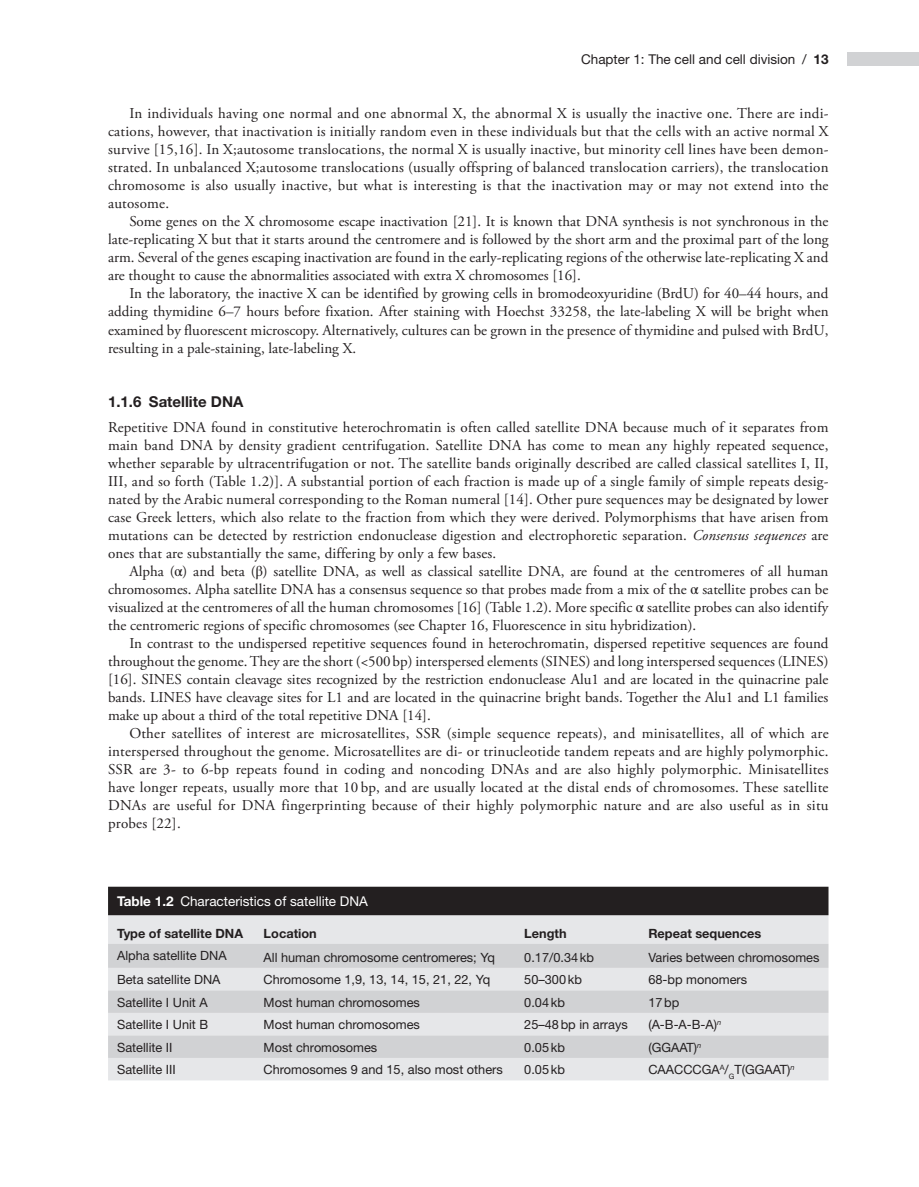
<style>
.page{position:relative;width:919px;height:1187px;background:#fff}
.page>*{position:absolute;margin:0;border:0;box-sizing:border-box;transform-origin:0 0}
.t1{font:15px/18px "Adobe Garamond Pro";color:#231f20;text-align:justify}
.t2{font:700 15px "Helvetica Neue LT Std";color:#231f20}
.t3{font:13.5px "Helvetica Neue LT Std";color:#fff}
.t4{font:13.5px "Helvetica Neue LT Std";color:#231f20}
.t5{font:12.75px "Helvetica Neue LT Std";color:#231f20}
.t6{font:700 12.75px "Helvetica Neue LT Std";color:#231f20}
.s1{font-weight:700}
.s2{font-style:italic}
.s3{font-family:"STIX General"}
</style>
<div class="page">
<div style="left:846px;top:52px;width:72px;height:14px;background:#d1d2d4"></div>
<div style="left:108px;top:915px;width:720px;height:165px;background:#e6e7e9"></div>
<svg style="left:108px;top:943px;width:720px;height:114px;background:#d9dadc"></svg>
<div style="left:108px;top:886px;width:720px;height:29px;background:#231f20"></div>
<p class="t4" style="left:581px;top:51px;width:249px">Chapter 1: The cell and cell division / <span class="s1">13</span></p>
<p class="t1" style="left:108px;top:105px;width:722px;text-indent:21px">In individuals having one normal and one abnormal X, the abnormal X is usually the inactive one. There are indi&shy;cations, however, that inactivation is initially random even in these individuals but that the cells with an active normal X survive [15,16]. In X;autosome translocations, the normal X is usually inactive, but minority cell lines have been demon&shy;strated. In unbalanced X;autosome translocations (usually offspring of balanced translocation carriers), the translocation chromosome is also usually inactive, but what is interesting is that the inactivation may or may not extend into the autosome.</p>
<p class="t1" style="left:108px;top:213px;width:722px;text-indent:21px">Some genes on the X chromosome escape inactivation [21]. It is known that DNA synthesis is not synchronous in the late‐replicating X but that it starts around the centromere and is followed by the short arm and the proximal part of the long arm. Several of the genes escaping inactivation are found in the early‐replicating regions of the otherwise late‐replicating X and are thought to cause the abnormalities associated with extra X chromosomes [16].</p>
<p class="t1" style="left:108px;top:285px;width:722px;text-indent:21px">In the laboratory, the inactive X can be identified by growing cells in bromodeoxyuridine (BrdU) for 40–44 hours, and adding thymidine 6–7 hours before fixation. After staining with Hoechst 33258, the late‐labeling X will be bright when examined by fluorescent microscopy. Alternatively, cultures can be grown in the presence of thymidine and pulsed with BrdU, resulting in a pale‐staining, late‐labeling X.</p>
<p class="t2" style="left:108px;top:392px;width:137px">1.1.6 Satellite DNA</p>
<p class="t1" style="left:108px;top:419px;width:722px">Repetitive DNA found in constitutive heterochromatin is often called satellite DNA because much of it separates from main band DNA by density gradient centrifugation. Satellite DNA has come to mean any highly repeated sequence, whether separable by ultracentrifugation or not. The satellite bands originally described are called classical satellites I, II, III, and so forth (Table 1.2)]. A substantial portion of each fraction is made up of a single family of simple repeats desig&shy;nated by the Arabic numeral corresponding to the Roman numeral [14]. Other pure sequences may be designated by lower case Greek letters, which also relate to the fraction from which they were derived. Polymorphisms that have arisen from mutations can be detected by restriction endonuclease digestion and electrophoretic separation. <span class="s2">Consensus sequences</span> are ones that are substantially the same, differing by only a few bases.</p>
<p class="t1" style="left:108px;top:563px;width:721px;text-indent:21px">Alpha (<span class="s3">α</span>) and beta (<span class="s3">β</span>) satellite DNA, as well as classical satellite DNA, are found at the centromeres of all human chromosomes. Alpha satellite DNA has a consensus sequence so that probes made from a mix of the <span class="s3">α</span> satellite probes can be visualized at the centromeres of all the human chromosomes [16] (Table 1.2). More specific <span class="s3">α</span> satellite probes can also identify the centromeric regions of specific chromosomes (see Chapter 16, Fluorescence in situ hybridization).</p>
<p class="t1" style="left:108px;top:635px;width:722px;text-indent:21px">In contrast to the undispersed repetitive sequences found in heterochromatin, dispersed repetitive sequences are found throughout the genome. They are the short (&lt;500 bp) interspersed elements (SINES) and long interspersed sequences (LINES) [16]. SINES contain cleavage sites recognized by the restriction endonuclease Alu1 and are located in the quinacrine pale bands. LINES have cleavage sites for L1 and are located in the quinacrine bright bands. Together the Alu1 and L1 families make up about a third of the total repetitive DNA [14].</p>
<p class="t1" style="left:108px;top:725px;width:722px;text-indent:21px">Other satellites of interest are microsatellites, SSR (simple sequence repeats), and minisatellites, all of which are interspersed throughout the genome. Microsatellites are di‐ or trinucleotide tandem repeats and are highly polymorphic.<br>SSR are 3‐ to 6‐bp repeats found in coding and noncoding DNAs and are also highly polymorphic. Minisatellites have longer repeats, usually more that 10 bp, and are usually located at the distal ends of chromosomes. These satellite DNAs are useful for DNA fingerprinting because of their highly polymorphic nature and are also useful as in situ probes [22].</p>
<p class="t3" style="left:117px;top:893px;width:252px"><span class="s1">Table 1.2</span> Characteristics of satellite DNA</p>
<p class="t6" style="left:117px;top:925px;width:128px">Type of satellite DNA</p>
<p class="t6" style="left:263px;top:925px;width:55px">Location</p>
<p class="t6" style="left:524px;top:925px;width:44px">Length</p>
<p class="t6" style="left:648px;top:925px;width:114px">Repeat sequences</p>
<p class="t5" style="left:117px;top:947px;width:111px">Alpha satellite DNA</p>
<p class="t5" style="left:263px;top:949px;width:233px">All human chromosome centromeres; Yq</p>
<p class="t5" style="left:524px;top:949px;width:71px">0.17/0.34kb</p>
<p class="t5" style="left:648px;top:949px;width:173px">Varies between chromosomes</p>
<p class="t5" style="left:117px;top:972px;width:105px">Beta satellite DNA</p>
<p class="t5" style="left:263px;top:972px;width:228px">Chromosome 1,9, 13, 14, 15, 21, 22, Yq</p>
<p class="t5" style="left:524px;top:972px;width:59px">50–300kb</p>
<p class="t5" style="left:648px;top:972px;width:100px">68‐bp monomers</p>
<p class="t5" style="left:117px;top:994px;width:92px">Satellite I Unit A</p>
<p class="t5" style="left:263px;top:994px;width:158px">Most human chromosomes</p>
<p class="t5" style="left:524px;top:994px;width:42px">0.04kb</p>
<p class="t5" style="left:648px;top:994px;width:32px">17bp</p>
<p class="t5" style="left:117px;top:1017px;width:93px">Satellite I Unit B</p>
<p class="t5" style="left:263px;top:1017px;width:158px">Most human chromosomes</p>
<p class="t5" style="left:524px;top:1017px;width:105px">25–48bp in arrays</p>
<p class="t5" style="left:648px;top:1017px;width:74px">(A‐B‐A‐B‐A)<sup>n</sup></p>
<p class="t5" style="left:117px;top:1039px;width:57px">Satellite II</p>
<p class="t5" style="left:263px;top:1039px;width:115px">Most chromosomes</p>
<p class="t5" style="left:524px;top:1039px;width:42px">0.05kb</p>
<p class="t5" style="left:648px;top:1039px;width:54px">(GGAAT)<sup>n</sup></p>
<p class="t5" style="left:117px;top:1062px;width:60px">Satellite III</p>
<p class="t5" style="left:263px;top:1062px;width:241px">Chromosomes 9 and 15, also most others</p>
<p class="t5" style="left:524px;top:1062px;width:42px">0.05kb</p>
<p class="t5" style="left:648px;top:1062px;width:148px">CAACCCGA<sup>A</sup>/<sub>G</sub>T(GGAAT)<sup>n</sup></p>
</div>
